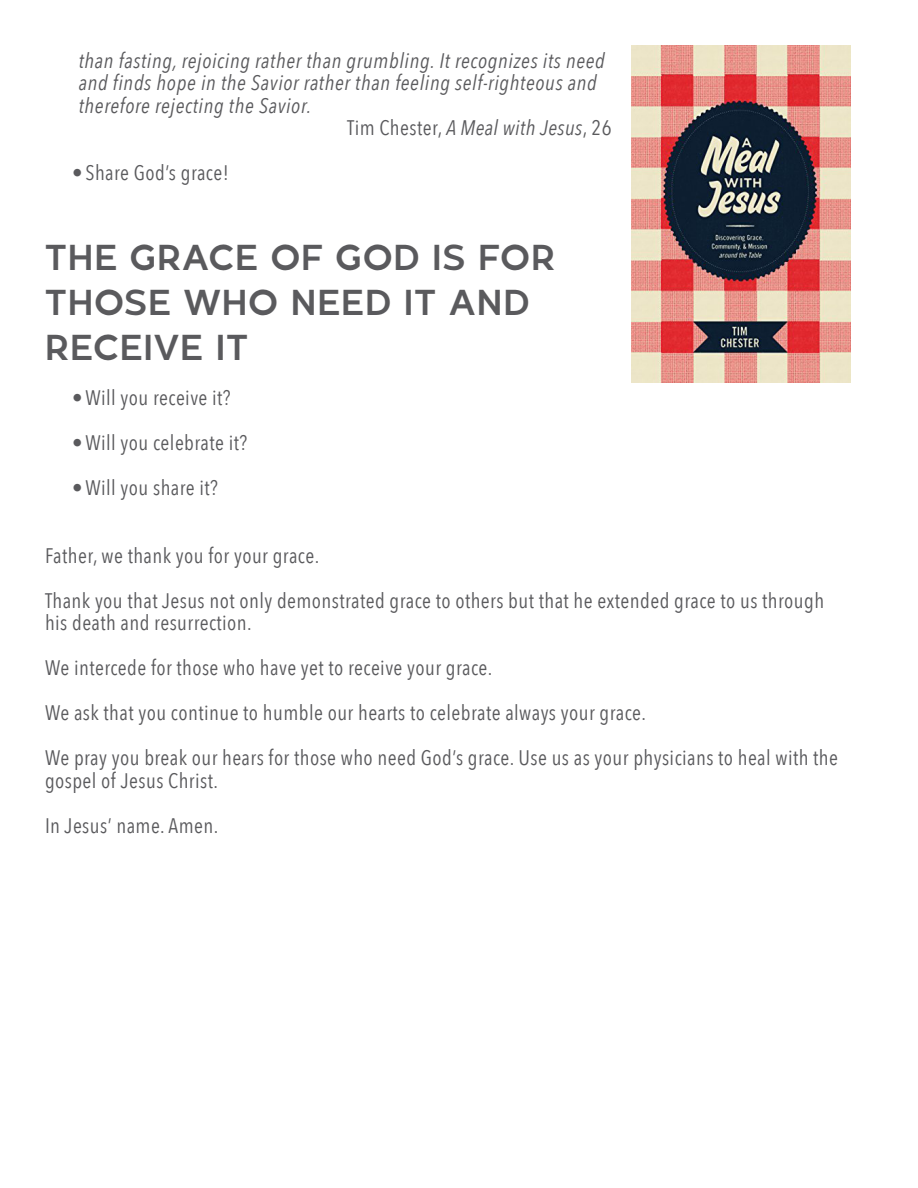
<style>
.page{position:relative;width:918px;height:1188px;background:#fff}
.page>*{position:absolute;margin:0;border:0;box-sizing:border-box;transform-origin:0 0}
.Sub-Heading_Space_Af{font:36px/45px "Revoxa";letter-spacing:.03em;color:#5a5a5d}
.Body_First_-_Space_A{font:21px/22.5px "Avenir Next Condensed";letter-spacing:.02em;color:#5a5a5d}
.List1_-_Quote_Block{font:italic 21px/22.5px "Avenir Next Condensed";letter-spacing:.03em;color:#5a5a5d}
.Scripture_Reference{font:21px "Avenir Next Condensed";letter-spacing:.02em;color:#5a5a5d}
.Body_First{font:21px "Avenir Next Condensed";letter-spacing:.02em;color:#5a5a5d}
.s1{font-style:italic}
</style>
<div class="page">
<img style="left:632px;top:45px;width:218px;height:337px">
<p class="List1_-_Quote_Block" style="left:79px;top:49px;width:528px">than fasting, rejoicing rather than grumbling. It recognizes its need and finds hope in the Savior rather than feeling self-righteous and therefore rejecting the Savior.</p>
<p class="Scripture_Reference" style="left:347px;top:110px;width:266px">Tim Chester, <span class="s1">A Meal with Jesus</span>, 26</p>
<p class="Body_First_-_Space_A" style="left:72px;top:160px;width:158px">• Share God’s grace!</p>
<p class="Sub-Heading_Space_Af" style="left:45px;top:234px;width:512px">THE GRACE OF GOD IS FOR<br>THOSE WHO NEED IT AND<br>RECEIVE IT</p>
<p class="Body_First_-_Space_A" style="left:72px;top:385px;width:160px">•Will you receive it?</p>
<p class="Body_First_-_Space_A" style="left:72px;top:430px;width:177px">•Will you celebrate it?</p>
<p class="Body_First_-_Space_A" style="left:72px;top:475px;width:147px">•Will you share it?</p>
<p class="Body_First_-_Space_A" style="left:45px;top:543px;width:276px">Father, we thank you for your grace.</p>
<p class="Body_First_-_Space_A" style="left:45px;top:588px;width:781px">Thank you that Jesus not only demonstrated grace to others but that he extended grace to us through his death and resurrection.</p>
<p class="Body_First_-_Space_A" style="left:45px;top:655px;width:449px">We intercede for those who have yet to receive your grace.</p>
<p class="Body_First_-_Space_A" style="left:45px;top:700px;width:603px">We ask that you continue to humble our hearts to celebrate always your grace.</p>
<p class="Body_First_-_Space_A" style="left:45px;top:745px;width:795px">We pray you break our hears for those who need God’s grace. Use us as your physicians to heal with the gospel of Jesus Christ.</p>
<p class="Body_First" style="left:45px;top:807px;width:175px">In Jesus’ name. Amen.</p>
</div>
